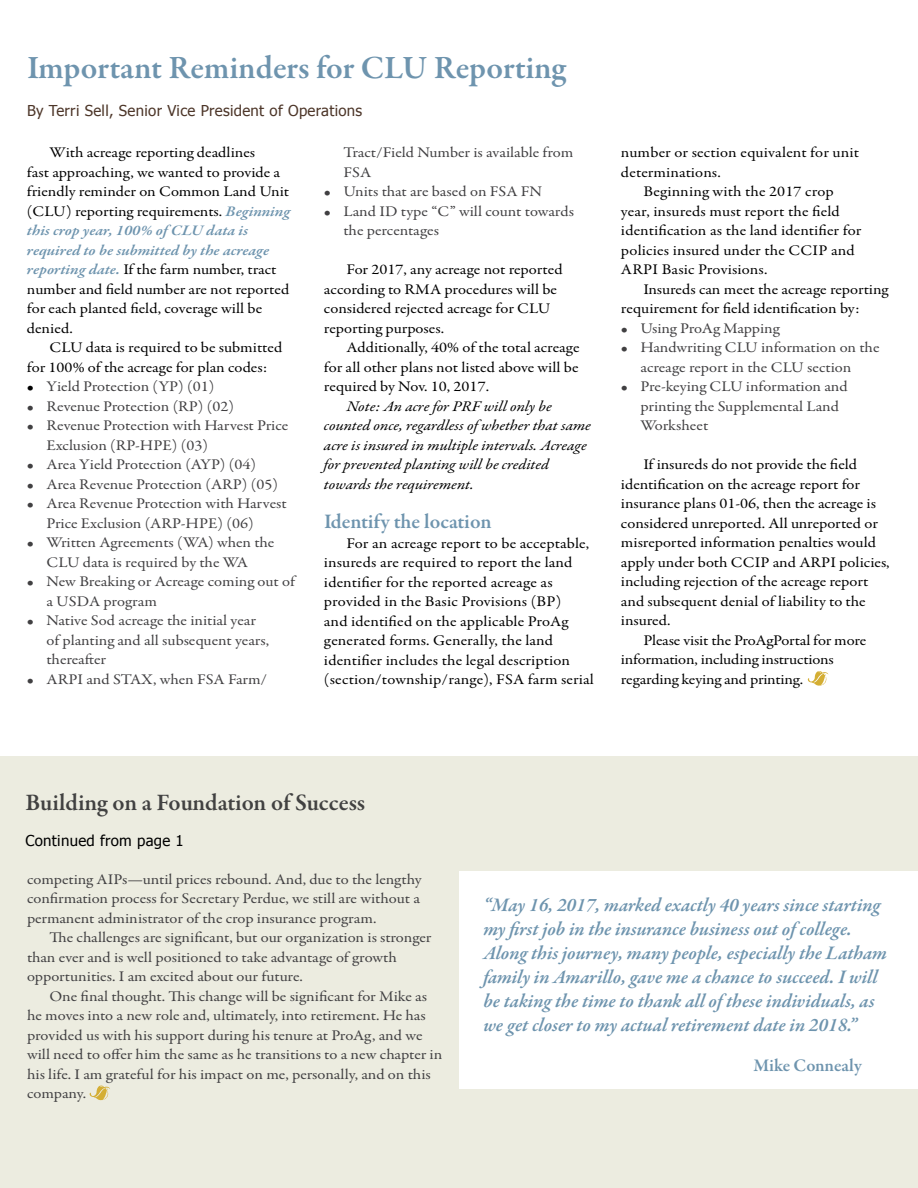
<style>
.page{position:relative;width:918px;height:1188px;background:#fff}
.page>*{position:absolute;margin:0;border:0;box-sizing:border-box;transform-origin:0 0}
.t1{font:600 33px "Garamond Premr Pro";color:#6e94ae}
.t2{font:600 24px "Garamond Premr Pro";color:#414141}
.t3{font:600 21px "Garamond Premr Pro";letter-spacing:-.005em;color:#6e94ae}
.t4{font:italic 600 19.5px/24px "Garamond Premr Pro";color:#6e94ae}
.t5{font:600 18px "Garamond Premr Pro";color:#6e94ae}
.t6{font:15px "Tahoma";letter-spacing:.02em;color:#4d3629}
.t7{font:15px "Tahoma";letter-spacing:.02em;color:#000}
.t8{font:14.85px/19.5px "Garamond Premr Pro";color:#000;scale:1.11 1}
.t9{font:14.85px/19.5px "Garamond Premr Pro";letter-spacing:-.005em;color:#414042;scale:1.11 1}
.t10{font:italic 14.85px/19.5px "Garamond Premr Pro";letter-spacing:-.005em;color:#000;scale:1.11 1}
.s1{font-weight:600;font-style:italic;color:#6e94ae}
.s2{color:#000}
</style>
<div class="page">
<div style="left:0;top:757px;width:918px;height:431px;background:#ecece0"></div>
<svg style="left:89px;top:1085px;width:21px;height:16px"></svg>
<div style="left:459px;top:871px;width:459px;height:218px;background:#fff"></div>
<svg style="left:807px;top:671px;width:21px;height:15px"></svg>
<h1 class="t1" style="left:27px;top:48px;width:541px">Important Reminders for CLU Reporting</h1>
<p class="t6" style="left:27px;top:101px;width:337px">By Terri Sell, Senior Vice President of Operations</p>
<p class="t8" style="left:27px;top:143px;width:239px;text-indent:23px">With acreage reporting deadlines<br>fast approaching, we wanted to provide a friendly reminder on Common Land Unit (CLU) reporting requirements. <span class="s1">Beginning this crop year, 100% of CLU data is required to be submitted by the acreage reporting date.</span> If the farm number, tract number and field number are not reported for each planted field, coverage will be denied.</p>
<p class="t8" style="left:27px;top:338px;width:232px;text-indent:23px">CLU data is required to be submitted for 100% of the acreage for plan codes:</p>
<p class="t9" style="left:27px;top:377px;width:170px"><span class="s2">•</span> Yield Protection (YP) (01)</p>
<p class="t9" style="left:27px;top:397px;width:188px">• Revenue Protection (RP) (02)</p>
<p class="t9" style="left:46px;top:416px;width:219px;text-indent:-20px">• Revenue Protection with Harvest Price<br>Exclusion (RP-HPE) (03)</p>
<p class="t9" style="left:27px;top:455px;width:208px">• Area Yield Protection (AYP) (04)</p>
<p class="t9" style="left:27px;top:475px;width:228px">• Area Revenue Protection (ARP) (05)</p>
<p class="t9" style="left:46px;top:494px;width:218px;text-indent:-20px">• Area Revenue Protection with Harvest<br>Price Exclusion (ARP-HPE) (06)</p>
<p class="t9" style="left:27px;top:533px;width:224px;text-align:center">• Written Agreements (WA) when the<br>CLU data is required by the WA</p>
<p class="t9" style="left:46px;top:572px;width:225px;text-indent:-20px">• New Breaking or Acreage coming out of a USDA program</p>
<p class="t9" style="left:46px;top:611px;width:202px;text-indent:-20px">• Native Sod acreage the initial year of planting and all subsequent years, thereafter</p>
<p class="t9" style="left:27px;top:670px;width:218px">• ARPI and STAX, when FSA Farm/</p>
<p class="t9" style="left:343px;top:143px;width:209px">Tract/Field Number is available from<br>FSA</p>
<p class="t9" style="left:324px;top:182px;width:198px">• Units that are based on FSA FN</p>
<p class="t9" style="left:343px;top:202px;width:209px;text-indent:-20px">• Land ID type “C” will count towards the percentages</p>
<p class="t8" style="left:324px;top:260px;width:217px;text-indent:23px">For 2017, any acreage not reported according to RMA procedures will be considered rejected acreage for CLU reporting purposes.</p>
<p class="t8" style="left:324px;top:338px;width:232px;text-align:justify;text-indent:23px">Additionally, 40% of the total acreage for all other plans not listed above will be required by Nov. 10, 2017.</p>
<p class="t10" style="left:324px;top:397px;width:242px;text-indent:23px">Note: An acre for PRF will only be counted once, regardless of whether that same acre is insured in multiple intervals. Acreage for prevented planting will be credited towards the requirement.</p>
<h3 class="t3" style="left:324px;top:509px;width:169px">Identify the location</h3>
<p class="t8" style="left:324px;top:534px;width:245px;text-indent:23px">For an acreage report to be acceptable, insureds are required to report the land identifier for the reported acreage as provided in the Basic Provisions (BP)<br>and identified on the applicable ProAg generated forms. Generally, the land identifier includes the legal description (section/township/range), FSA farm serial</p>
<p class="t8" style="left:621px;top:143px;width:216px">number or section equivalent for unit</p>
<p class="t8" style="left:621px;top:163px;width:92px">determinations.</p>
<p class="t8" style="left:644px;top:182px;width:173px">Beginning with the 2017 crop</p>
<p class="t8" style="left:621px;top:202px;width:199px">year, insureds must report the field</p>
<p class="t8" style="left:621px;top:221px;width:218px">identification as the land identifier for</p>
<p class="t8" style="left:621px;top:241px;width:212px">policies insured under the CCIP and</p>
<p class="t8" style="left:621px;top:260px;width:134px">ARPI Basic Provisions.</p>
<p class="t8" style="left:644px;top:280px;width:222px">Insureds can meet the acreage reporting</p>
<p class="t8" style="left:621px;top:299px;width:216px">requirement for field identification by:</p>
<p class="t9" style="left:621px;top:319px;width:144px">• Using ProAg Mapping</p>
<p class="t9" style="left:621px;top:338px;width:234px;text-align:center">• Handwriting CLU information on the acreage report in the CLU section</p>
<p class="t9" style="left:640px;top:377px;width:188px;text-indent:-20px">• Pre-keying CLU information and printing the Supplemental Land<br>Worksheet</p>
<p class="t8" style="left:644px;top:455px;width:194px">If insureds do not provide the field</p>
<p class="t8" style="left:621px;top:475px;width:217px">identification on the acreage report for</p>
<p class="t8" style="left:621px;top:494px;width:231px">insurance plans 01-06, then the acreage is</p>
<p class="t8" style="left:621px;top:514px;width:233px">considered unreported. All unreported or</p>
<p class="t8" style="left:621px;top:533px;width:231px">misreported information penalties would</p>
<p class="t8" style="left:621px;top:553px;width:244px">apply under both CCIP and ARPI policies,</p>
<p class="t8" style="left:621px;top:572px;width:225px">including rejection of the acreage report</p>
<p class="t8" style="left:621px;top:592px;width:222px">and subsequent denial of liability to the</p>
<p class="t8" style="left:621px;top:611px;width:46px">insured.</p>
<p class="t8" style="left:644px;top:631px;width:202px">Please visit the ProAgPortal for more</p>
<p class="t8" style="left:621px;top:650px;width:193px">information, including instructions</p>
<p class="t8" style="left:621px;top:670px;width:166px">regarding keying and printing.</p>
<h2 class="t2" style="left:26px;top:788px;width:341px">Building on a Foundation of Success</h2>
<p class="t7" style="left:26px;top:831px;width:160px">Continued from page 1</p>
<p class="t9" style="left:27px;top:870px;width:357px">competing AIPs—until prices rebound. And, due to the lengthy confirmation process for Secretary Perdue, we still are without a permanent administrator of the crop insurance program.</p>
<p class="t9" style="left:27px;top:928px;width:366px;text-indent:23px">The challenges are significant, but our organization is stronger than ever and is well positioned to take advantage of growth opportunities. I am excited about our future.</p>
<p class="t9" style="left:27px;top:987px;width:376px;text-indent:23px">One final thought. This change will be significant for Mike as he moves into a new role and, ultimately, into retirement. He has provided us with his support during his tenure at ProAg, and we will need to offer him the same as he transitions to a new chapter in his life. I am grateful for his impact on me, personally, and on this company.</p>
<p class="t4" style="left:483px;top:894px;width:405px">“May 16, 2017, marked exactly 40 years since starting my first job in the insurance business out of college.<br>Along this journey, many people, especially the Latham family in Amarillo, gave me a chance to succeed. I will be taking the time to thank all of these individuals, as we get closer to my actual retirement date in 2018.”</p>
<p class="t5" style="left:753px;top:1054px;width:110px">Mike Connealy</p>
</div>
